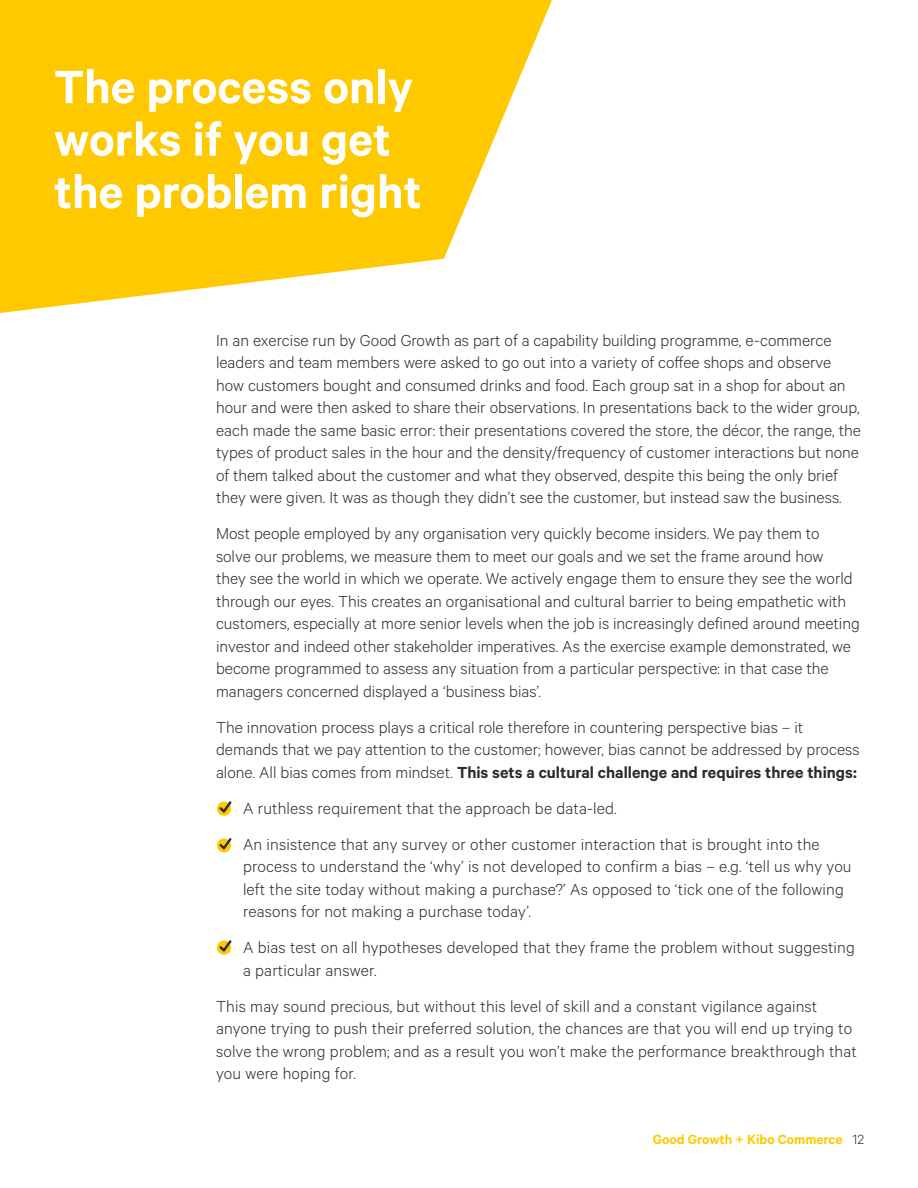
<style>
.page{position:relative;width:918px;height:1188px;background:#fff}
.page>*{position:absolute;margin:0;border:0;box-sizing:border-box;transform-origin:0 0}
.t1{font:600 52.5px/52.5px "Calibre";color:#fff}
.t2{font:300 18px/22.5px "Calibre";color:#2b2b2b}
.t3{font:600 15px "Calibre";color:#ffc900}
.s1{font-weight:600}
.s2{font-weight:300;color:#2b2b2b}
</style>
<div class="page">
<svg style="left:0;top:0;width:552px;height:313px;fill:#ffc900"></svg>
<svg style="left:217px;top:801px;width:15px;height:14px"></svg>
<svg style="left:217px;top:838px;width:15px;height:14px"></svg>
<svg style="left:217px;top:940px;width:15px;height:14px"></svg>
<h1 class="t1" style="left:54px;top:59px;width:369px">The process only works if you get the problem right</h1>
<p class="t2" style="left:216px;top:328px;width:646px">In an exercise run by Good Growth as part of a capability building programme, e-commerce leaders and team members were asked to go out into a variety of coffee shops and observe how customers bought and consumed drinks and food. Each group sat in a shop for about an hour and were then asked to share their observations. In presentations back to the wider group, each made the same basic error: their presentations covered the store, the décor, the range, the types of product sales in the hour and the density/frequency of customer interactions but none of them talked about the customer and what they observed, despite this being the only brief they were given. It was as though they didn’t see the customer, but instead saw the business.</p>
<p class="t2" style="left:216px;top:521px;width:645px">Most people employed by any organisation very quickly become insiders. We pay them to<br>solve our problems, we measure them to meet our goals and we set the frame around how<br>they see the world in which we operate. We actively engage them to ensure they see the world through our eyes. This creates an organisational and cultural barrier to being empathetic with customers, especially at more senior levels when the job is increasingly defined around meeting investor and indeed other stakeholder imperatives. As the exercise example demonstrated, we become programmed to assess any situation from a particular perspective: in that case the managers concerned displayed a ‘business bias’.</p>
<p class="t2" style="left:216px;top:715px;width:645px">The innovation process plays a critical role therefore in countering perspective bias – it demands that we pay attention to the customer; however, bias cannot be addressed by process alone. All bias comes from mindset. <span class="s1">This sets a cultural challenge and requires three things:</span></p>
<p class="t2" style="left:243px;top:789px;width:578px;line-height:36px">A ruthless requirement that the approach be data-led.<br>An insistence that any survey or other customer interaction that is brought into the</p>
<p class="t2" style="left:243px;top:854px;width:610px">process to understand the ‘why’ is not developed to confirm a bias – e.g. ‘tell us why you left the site today without making a purchase?’ As opposed to ‘tick one of the following reasons for not making a purchase today’.</p>
<p class="t2" style="left:243px;top:935px;width:613px">A bias test on all hypotheses developed that they frame the problem without suggesting a particular answer.</p>
<p class="t2" style="left:216px;top:994px;width:642px">This may sound precious, but without this level of skill and a constant vigilance against anyone trying to push their preferred solution, the chances are that you will end up trying to solve the wrong problem; and as a result you won’t make the performance breakthrough that you were hoping for.</p>
<p class="t3" style="left:653px;top:1130px;width:213px">Good Growth + Kibo Commerce <span class="s2">12</span></p>
</div>
